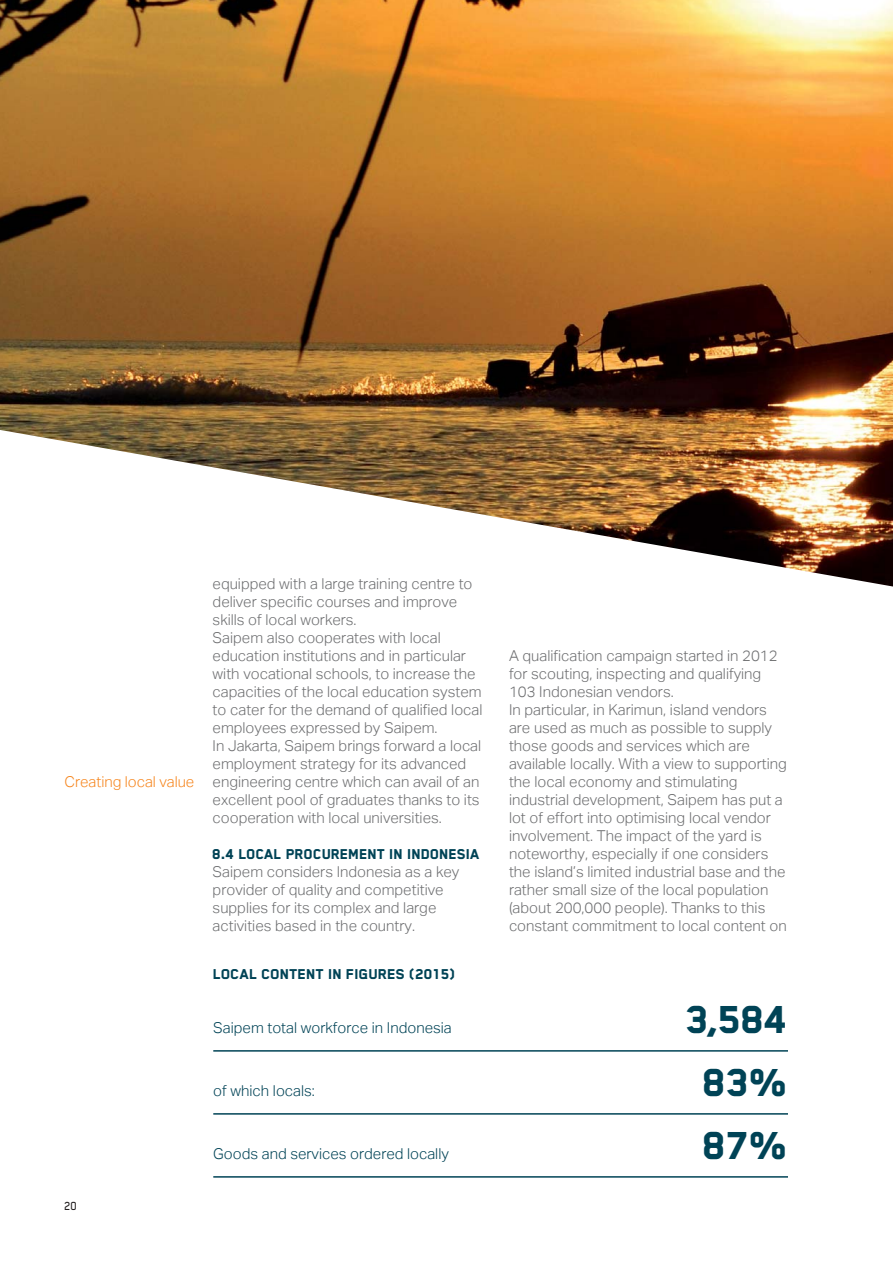
<style>
.page{position:relative;width:893px;height:1263px;background:#fff}
.page>*{position:absolute;margin:0;border:0;box-sizing:border-box;transform-origin:0 0}
.t1{font:800 45px "Blender Pro";color:#004356}
.t2{font:800 16.5px "Blender Pro";color:#004356}
.t3{font:300 15px/18px "Aktiv Grotesk";color:#6d6e70}
.t4{font:300 15px "Aktiv Grotesk";color:#004356}
.t5{font:300 15px "Aktiv Grotesk";color:#f6861f}
.t6{font:500 13.5px "Blender Pro";color:#231f20;scale:.9 1}
</style>
<div class="page">
<img style="left:0;top:0;width:893px;height:587px">
<hr style="left:213px;top:1050px;width:575px;height:2px;background:#004356">
<hr style="left:213px;top:1113px;width:575px;height:2px;background:#004356">
<hr style="left:213px;top:1176px;width:575px;height:2px;background:#004356">
<p class="t5" style="left:64px;top:771px;width:131px">Creating local value</p>
<p class="t3" style="left:213px;top:574px;width:271px">equipped with a large training centre to deliver specific courses and improve skills of local workers.<br>Saipem also cooperates with local education institutions and in particular with vocational schools, to increase the capacities of the local education system to cater for the demand of qualified local employees expressed by Saipem.<br>In Jakarta, Saipem brings forward a local employment strategy for its advanced engineering centre which can avail of an excellent pool of graduates thanks to its cooperation with local universities.</p>
<p class="t2" style="left:213px;top:844px;width:269px">8.4 LOCAL PROCUREMENT IN INDONESIA</p>
<p class="t3" style="left:213px;top:862px;width:248px">Saipem considers Indonesia as a key provider of quality and competitive supplies for its complex and large activities based in the country.</p>
<p class="t2" style="left:213px;top:964px;width:244px">LOCAL CONTENT IN FIGURES (2015)</p>
<p class="t4" style="left:213px;top:1017px;width:240px">Saipem total workforce in Indonesia</p>
<p class="t4" style="left:213px;top:1080px;width:103px">of which locals:</p>
<p class="t6" style="left:64px;top:1200px;width:15px">20</p>
<p class="t4" style="left:213px;top:1143px;width:237px">Goods and services ordered locally</p>
<p class="t3" style="left:509px;top:646px;width:279px">A qualification campaign started in 2012 for scouting, inspecting and qualifying 103 Indonesian vendors.<br>In particular, in Karimun, island vendors are used as much as possible to supply those goods and services which are available locally. With a view to supporting the local economy and stimulating industrial development, Saipem has put a lot of effort into optimising local vendor involvement. The impact of the yard is noteworthy, especially if one considers the island’s limited industrial base and the rather small size of the local population (about 200,000 people). Thanks to this constant commitment to local content on</p>
<h1 class="t1" style="left:686px;top:991px;width:104px">3,584</h1>
<h1 class="t1" style="left:703px;top:1054px;width:86px">83%</h1>
<h1 class="t1" style="left:703px;top:1117px;width:86px">87%</h1>
</div>
